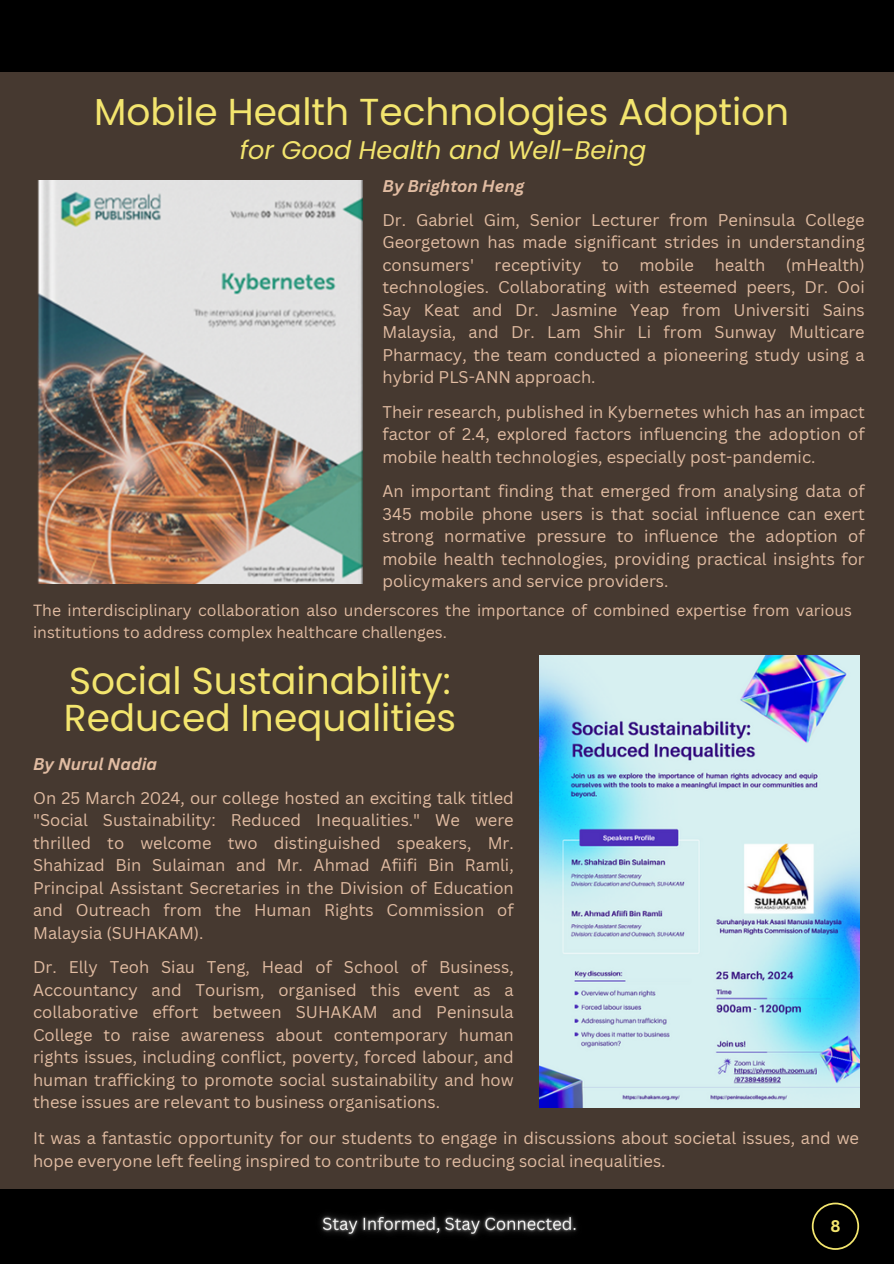
<style>
.page{position:relative;width:894px;height:1264px;background:#fff}
.page>*{position:absolute;margin:0;border:0;box-sizing:border-box;transform-origin:0 0}
.t1{font:37.5px/37.2px "Poppins";color:#f3e56e}
.t2{font:italic 25.5px "Poppins";color:#f3e56e}
.t3{font:16.5px/22.5px "Canva Sans";color:#e1bca2;text-align:justify}
.t4{font:italic 700 16.5px "Canva Sans";color:#e1bca2}
.t5{font:700 16.5px "Canva Sans";color:#f3e56e}
.t6{font:15.75px/21.3px "Canva Sans";color:#e1bca2}
</style>
<div class="page">
<div style="left:0;top:0;width:893px;height:1263px;background:#463930"></div>
<div style="left:0;top:0;width:893px;height:71px;background:#000"></div>
<div style="left:0;top:1188px;width:893px;height:75px;background:#000"></div>
<img style="left:37px;top:180px;width:326px;height:403px">
<img style="left:539px;top:655px;width:320px;height:452px">
<svg style="left:811px;top:1202px;width:47px;height:47px"></svg>
<img style="left:320px;top:1214px;width:257px;height:22px">
<h2 class="t1" style="left:94px;top:93px;width:696px">Mobile Health Technologies Adoption</h2>
<p class="t2" style="left:240px;top:132px;width:408px">for Good Health and Well-Being</p>
<h3 class="t4" style="left:382px;top:175px;width:143px">By Brighton Heng</h3>
<p class="t3" style="left:382px;top:208px;width:483px">Dr. Gabriel Gim, Senior Lecturer from Peninsula College Georgetown has made significant strides in understanding consumers' receptivity to mobile health (mHealth) technologies. Collaborating with esteemed peers, Dr. Ooi Say Keat and Dr. Jasmine Yeap from Universiti Sains Malaysia, and Dr. Lam Shir Li from Sunway Multicare Pharmacy, the team conducted a pioneering study using a hybrid PLS-ANN approach.</p>
<p class="t3" style="left:382px;top:400px;width:483px">Their research, published in Kybernetes which has an impact factor of 2.4, explored factors influencing the adoption of mobile health technologies, especially post-pandemic.</p>
<p class="t3" style="left:382px;top:479px;width:483px">An important finding that emerged from analysing data of 345 mobile phone users is that social influence can exert strong normative pressure to influence the adoption of mobile health technologies, providing practical insights for policymakers and service providers.</p>
<p class="t6" style="left:33px;top:599px;width:820px">The interdisciplinary collaboration also underscores the importance of combined expertise from various institutions to address complex healthcare challenges.</p>
<h1 class="t1" style="left:64px;top:662px;width:394px">Social Sustainability:<br>Reduced Inequalities</h1>
<h3 class="t4" style="left:33px;top:752px;width:125px">By Nurul Nadia</h3>
<p class="t3" style="left:33px;top:786px;width:482px">On 25 March 2024, our college hosted an exciting talk titled "Social Sustainability: Reduced Inequalities." We were thrilled to welcome two distinguished speakers, Mr.<br>Shahizad Bin Sulaiman and Mr. Ahmad Afiifi Bin Ramli, Principal Assistant Secretaries in the Division of Education and Outreach from the Human Rights Commission of Malaysia (SUHAKAM).</p>
<p class="t3" style="left:33px;top:955px;width:482px">Dr. Elly Teoh Siau Teng, Head of School of Business, Accountancy and Tourism, organised this event as a collaborative effort between SUHAKAM and Peninsula College to raise awareness about contemporary human rights issues, including conflict, poverty, forced labour, and human trafficking to promote social sustainability and how these issues are relevant to business organisations.</p>
<p class="t3" style="left:33px;top:1126px;width:827px">It was a fantastic opportunity for our students to engage in discussions about societal issues, and we hope everyone left feeling inspired to contribute to reducing social inequalities.</p>
<p class="t5" style="left:830px;top:1214px;width:12px">8</p>
</div>
